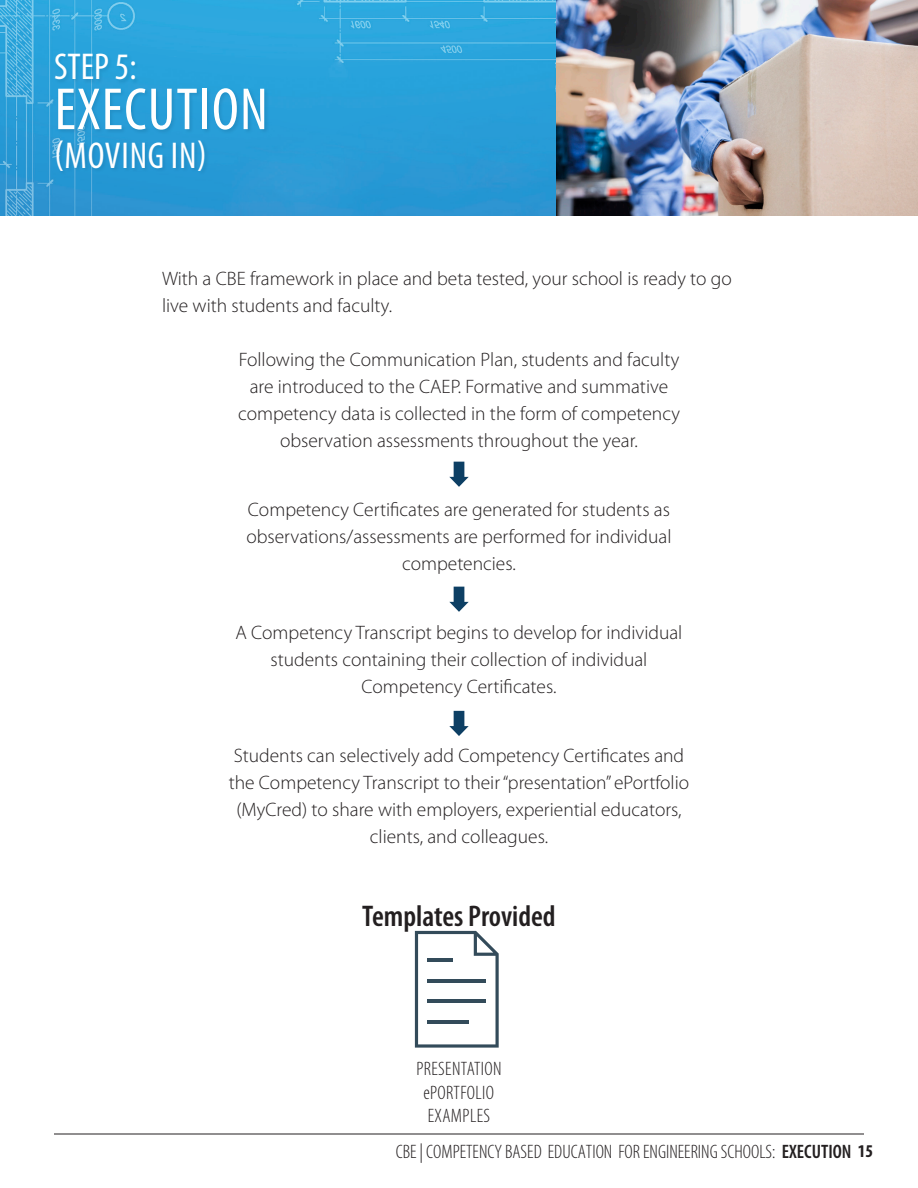
<style>
.page{position:relative;width:918px;height:1188px;background:#fff}
.page>*{position:absolute;margin:0;border:0;box-sizing:border-box;transform-origin:0 0}
.Page_Header{font:condensed 60px "Myriad Pro";letter-spacing:.02em;color:#fff}
.Page_Subheader{font:condensed 37.5px "Myriad Pro";letter-spacing:.02em;color:#fff}
.Step_Number{font:condensed 37.5px "Myriad Pro";color:#fff}
.Body_Title{font:600 condensed 30px "Myriad Pro";color:#231f20}
.Body_Text{font:300 19.5px/27px "Myriad Pro";color:#231f20;text-align:center}
.Page_Footer__Page_Ti{font:300 condensed 19.5px "Myriad Pro";color:#231f20}
.Template_Name{font:300 condensed 19.5px/23.4px "Myriad Pro";letter-spacing:.02em;color:#231f20;text-align:center}
.s1{font-weight:600}
.s2{font-weight:700;font-size:18px}
</style>
<div class="page">
<img style="left:0;top:0;width:557px;height:216px">
<hr style="left:54px;top:1134px;width:810px;height:1px;background:#231f20">
<div style="left:57px;top:87px;width:212px;height:47px;background:#074064;opacity:.15"></div>
<div style="left:56px;top:139px;width:154px;height:37px;background:#2496d2"></div>
<div style="left:54px;top:53px;width:86px;height:32px;background:#269fd7"></div>
<img style="left:557px;top:0;width:361px;height:216px">
<svg style="left:415px;top:931px;width:84px;height:117px"></svg>
<hr style="left:427px;top:1000px;width:59px;height:3px;background:#334b5a">
<hr style="left:427px;top:979px;width:59px;height:3px;background:#334b5a">
<hr style="left:427px;top:959px;width:26px;height:3px;background:#334b5a">
<hr style="left:427px;top:1020px;width:42px;height:3px;background:#334b5a">
<svg style="left:449px;top:462px;width:20px;height:25px"></svg>
<svg style="left:449px;top:587px;width:20px;height:25px"></svg>
<svg style="left:449px;top:711px;width:20px;height:25px"></svg>
<p class="Step_Number" style="left:54px;top:47px;width:84px">STEP 5:</p>
<p class="Page_Header" style="left:55px;top:77px;width:215px">EXECUTION</p>
<p class="Page_Subheader" style="left:54px;top:135px;width:154px">(MOVING IN)</p>
<p class="Body_Text" style="left:162px;top:265px;width:571px;text-align:left">With a CBE framework in place and beta tested, your school is ready to go live with students and faculty.</p>
<p class="Body_Text" style="left:238px;top:346px;width:443px">Following the Communication Plan, students and faculty are introduced to the CAEP. Formative and summative competency data is collected in the form of competency observation assessments throughout the year.</p>
<p class="Body_Text" style="left:246px;top:496px;width:427px">Competency Certificates are generated for students as observations/assessments are performed for individual competencies.</p>
<p class="Body_Text" style="left:236px;top:619px;width:448px">A Competency Transcript begins to develop for individual students containing their collection of individual<br>Competency Certificates.</p>
<p class="Body_Text" style="left:229px;top:742px;width:462px">Students can selectively add Competency Certificates and the Competency Transcript to their “presentation” ePortfolio (MyCred) to share with employers, experiential educators, clients, and colleagues.</p>
<p class="Body_Title" style="left:362px;top:899px;width:195px">Templates Provided</p>
<p class="Template_Name" style="left:416px;top:1058px;width:87px">PRESENTATION ePORTFOLIO<br>EXAMPLES</p>
<p class="Page_Footer__Page_Ti" style="left:396px;top:1141px;width:479px">CBE | COMPETENCY BASED EDUCATION FOR ENGINEERING SCHOOLS: <span class="s1">EXECUTION</span> <span class="s2">15</span></p>
</div>
